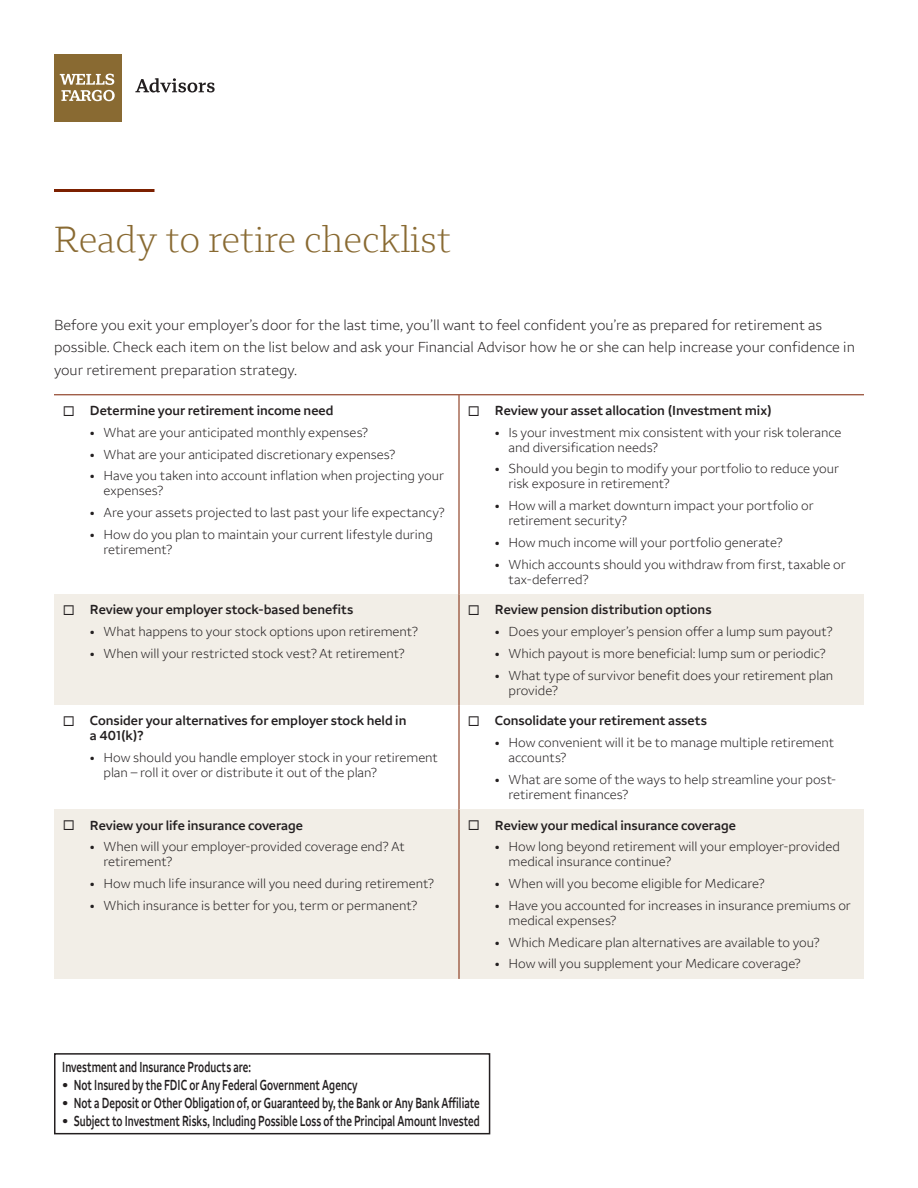
<style>
.page{position:relative;width:918px;height:1188px;background:#fff}
.page>*{position:absolute;margin:0;border:0;box-sizing:border-box;transform-origin:0 0}
.t1{font:300 37.5px "Wells Fargo Serif";color:#896a32}
.t2{font:300 15px/22.5px "Wells Fargo Sans";color:#231f20}
.t3{font:600 15px "Wells Fargo Sans";letter-spacing:.005em;color:#231f20}
.t4{font:600 15px "Wells Fargo Sans";letter-spacing:.005em;color:#231f20;scale:.7 1}
.t5{font:300 13.5px/15px "Wells Fargo Sans";letter-spacing:-.005em;color:#231f20}
.t6{font:600 13.5px/15px "Wells Fargo Sans";color:#231f20}
</style>
<div class="page">
<div style="left:84px;top:594px;width:375px;height:111px;background:#f2eee7"></div>
<div style="left:489px;top:594px;width:375px;height:111px;background:#f2eee7"></div>
<div style="left:84px;top:809px;width:375px;height:170px;background:#f2eee7"></div>
<div style="left:489px;top:809px;width:375px;height:170px;background:#f2eee7"></div>
<div style="left:54px;top:1053px;width:436px;height:81px;border:2px solid #231f20"></div>
<hr style="left:54px;top:189px;width:100px;height:3px;background:#7c2000">
<hr style="left:459px;top:395px;width:1px;height:199px;background:#7c2000">
<hr style="left:459px;top:705px;width:1px;height:104px;background:#7c2000">
<hr style="left:54px;top:394px;width:30px;height:1px;background:#7c2000">
<hr style="left:84px;top:394px;width:375px;height:1px;background:#7c2000">
<hr style="left:459px;top:394px;width:30px;height:1px;background:#7c2000">
<hr style="left:489px;top:394px;width:375px;height:1px;background:#7c2000">
<div style="left:459px;top:809px;width:30px;height:170px;background:#f2eee7"></div>
<div style="left:54px;top:809px;width:30px;height:170px;background:#f2eee7"></div>
<div style="left:459px;top:594px;width:30px;height:111px;background:#f2eee7"></div>
<div style="left:54px;top:594px;width:30px;height:111px;background:#f2eee7"></div>
<svg style="left:135px;top:78px;width:80px;height:15px"></svg>
<div style="left:54px;top:54px;width:68px;height:68px;background:#896a32"></div>
<svg style="left:60px;top:74px;width:55px;height:27px"></svg>
<hr style="left:459px;top:809px;width:1px;height:170px;background:#7c2000">
<hr style="left:459px;top:594px;width:1px;height:111px;background:#7c2000">
<h1 class="t1" style="left:54px;top:217px;width:399px">Ready to retire checklist</h1>
<p class="t2" style="left:54px;top:313px;width:802px">Before you exit your employer’s door for the last time, you’ll want to feel confident you’re as prepared for retirement as possible. Check each item on the list below and ask your Financial Advisor how he or she can help increase your confidence in your retirement preparation strategy.</p>
<p class="t6" style="left:63px;top:403px;width:272px">◻ Determine your retirement income need</p>
<p class="t5" style="left:90px;top:425px;width:279px">• What are your anticipated monthly expenses?</p>
<p class="t5" style="left:90px;top:446px;width:306px">• What are your anticipated discretionary expenses?</p>
<p class="t5" style="left:103px;top:468px;width:342px;text-indent:-14px">• Have you taken into account inflation when projecting your expenses?</p>
<p class="t5" style="left:90px;top:505px;width:356px">• Are your assets projected to last past your life expectancy?</p>
<p class="t5" style="left:103px;top:527px;width:331px;text-indent:-14px">• How do you plan to maintain your current lifestyle during retirement?</p>
<p class="t6" style="left:468px;top:403px;width:306px">◻ Review your asset allocation (Investment mix)</p>
<p class="t5" style="left:508px;top:425px;width:335px;text-indent:-14px">• Is your investment mix consistent with your risk tolerance and diversification needs?</p>
<p class="t5" style="left:508px;top:461px;width:332px;text-indent:-14px">• Should you begin to modify your portfolio to reduce your risk exposure in retirement?</p>
<p class="t5" style="left:508px;top:498px;width:307px;text-indent:-14px">• How will a market downturn impact your portfolio or retirement security?</p>
<p class="t5" style="left:495px;top:535px;width:289px">• How much income will your portfolio generate?</p>
<p class="t5" style="left:508px;top:557px;width:339px;text-indent:-14px">• Which accounts should you withdraw from first, taxable or tax-deferred?</p>
<p class="t6" style="left:468px;top:603px;width:245px">◻ Review pension distribution options</p>
<p class="t5" style="left:495px;top:624px;width:339px">• Does your employer’s pension offer a lump sum payout?</p>
<p class="t5" style="left:495px;top:646px;width:332px">• Which payout is more beneficial: lump sum or periodic?</p>
<p class="t5" style="left:508px;top:668px;width:326px;text-indent:-14px">• What type of survivor benefit does your retirement plan provide?</p>
<p class="t6" style="left:468px;top:714px;width:240px">◻ Consolidate your retirement assets</p>
<p class="t5" style="left:508px;top:735px;width:327px;text-indent:-14px">• How convenient will it be to manage multiple retirement accounts?</p>
<p class="t5" style="left:508px;top:772px;width:330px;text-indent:-14px">• What are some of the ways to help streamline your post&shy;retirement finances?</p>
<p class="t6" style="left:468px;top:818px;width:270px">◻ Review your medical insurance coverage</p>
<p class="t5" style="left:508px;top:839px;width:333px;text-indent:-14px">• How long beyond retirement will your employer-provided medical insurance continue?</p>
<p class="t5" style="left:495px;top:876px;width:271px">• When will you become eligible for Medicare?</p>
<p class="t5" style="left:508px;top:898px;width:344px;text-indent:-14px">• Have you accounted for increases in insurance premiums or medical expenses?</p>
<p class="t5" style="left:495px;top:934px;width:326px">• Which Medicare plan alternatives are available to you?</p>
<p class="t5" style="left:495px;top:956px;width:307px">• How will you supplement your Medicare coverage?</p>
<p class="t6" style="left:63px;top:603px;width:292px">◻ Review your employer stock-based benefits</p>
<p class="t5" style="left:90px;top:624px;width:329px">• What happens to your stock options upon retirement?</p>
<p class="t5" style="left:90px;top:646px;width:316px">• When will your restricted stock vest? At retirement?</p>
<p class="t6" style="left:90px;top:714px;width:318px;text-indent:-27px">◻ Consider your alternatives for employer stock held in a 401(k)?</p>
<p class="t5" style="left:103px;top:750px;width:336px;text-indent:-14px">• How should you handle employer stock in your retirement plan – roll it over or distribute it out of the plan?</p>
<p class="t6" style="left:63px;top:818px;width:242px">◻ Review your life insurance coverage</p>
<p class="t5" style="left:103px;top:839px;width:303px;text-indent:-14px">• When will your employer-provided coverage end? At retirement?</p>
<p class="t5" style="left:90px;top:876px;width:345px">• How much life insurance will you need during retirement?</p>
<p class="t5" style="left:90px;top:898px;width:329px">• Which insurance is better for you, term or permanent?</p>
<p class="t4" style="left:62px;top:1058px;width:271px">Investment and Insurance Products are:</p>
<p class="t3" style="left:62px;top:1076px;width:297px">• Not Insured by the FDIC or Any Federal Government Agency</p>
<p class="t3" style="left:62px;top:1094px;width:419px">• Not a Deposit or Other Obligation of, or Guaranteed by, the Bank or Any Bank Affiliate</p>
<p class="t3" style="left:62px;top:1112px;width:419px">• Subject to Investment Risks, Including Possible Loss of the Principal Amount Invested</p>
</div>
